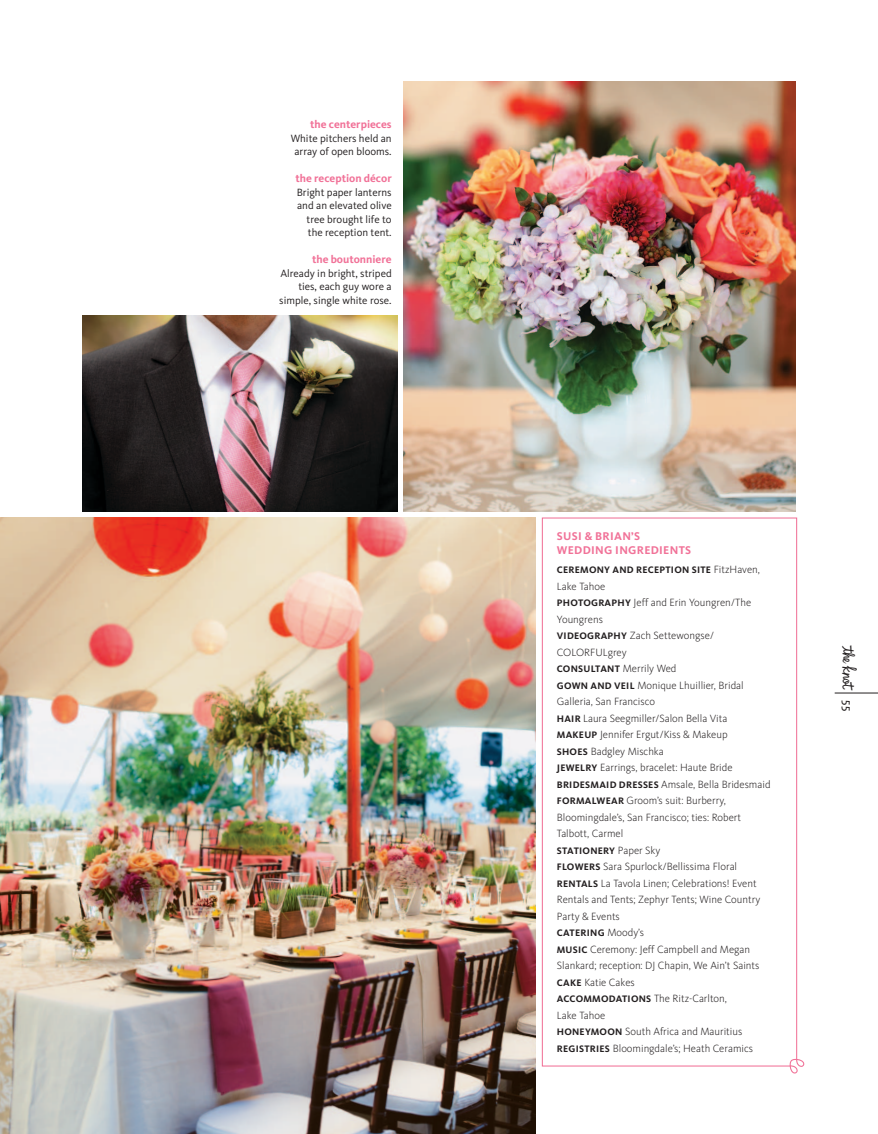
<style>
.page{position:relative;width:878px;height:1134px;background:#fff}
.page>*{position:absolute;margin:0;border:0;box-sizing:border-box;transform-origin:0 0}
.t1{font:18px "The Knot Logo PS Small Below 36 pt";color:#231f20}
.t2{font:12px "Kievit Book SC";color:#231f20}
.t3{font:700 11.7px/13.5px "Kievit";letter-spacing:.025em;color:#f17298}
.t4{font:700 11.25px "Kievit";color:#f17298}
.t5{font:300 10.8px/16.5px "Kievit";color:#231f20}
.t6{font:10.8px/13.5px "Kievit";color:#231f20;text-align:right}
.t7{font:700 9.75px "Kievit";letter-spacing:.025em;color:#231f20}
.s1{font-weight:300;font-size:10.8px}
.s2{font-weight:700;font-size:9.75px}
</style>
<div class="page">
<hr style="left:834px;top:693px;width:44px;height:1px;background:#231f20">
<svg style="left:541px;top:517px;width:256px;height:550px"></svg>
<svg style="left:789px;top:1059px;width:15px;height:15px"></svg>
<img style="left:0;top:517px;width:536px;height:617px">
<img style="left:82px;top:316px;width:316px;height:195px">
<img style="left:404px;top:81px;width:391px;height:430px">
<p class="t4" style="left:310px;top:118px;width:83px">THE CENTERPIECES</p>
<p class="t6" style="left:291px;top:131px;width:102px;text-align:center">White pitchers held an array of open blooms.</p>
<p class="t4" style="left:295px;top:172px;width:98px">THE RECEPTION DÉCOR</p>
<p class="t6" style="left:297px;top:185px;width:96px">Bright paper lanterns and an elevated olive tree brought life to the reception tent.</p>
<p class="t4" style="left:312px;top:253px;width:81px">THE BOUTONNIERE</p>
<p class="t6" style="left:279px;top:266px;width:114px">Already in bright, striped ties, each guy wore a simple, single white rose.</p>
<p class="t3" style="left:557px;top:529px;width:84px">SUSI &amp; BRIAN’S<br>WEDDING</p>
<p class="t3" style="left:615px;top:543px;width:8px">INGREDIEN</p>
<p class="t3" style="left:678px;top:543px;width:13px">TS</p>
<p class="t7" style="left:557px;top:564px;width:205px">CEREMONY AND RECEPTION SITE <span class="s1">FitzHaven,</span></p>
<p class="t5" style="left:557px;top:578px;width:196px">Lake Tahoe<br><span class="s2">PHOTOGRAPHY</span> Jeff and Erin Youngren/The<br>Youngrens<br><span class="s2">VIDEOGRAPHY</span> Zach Settewongse/<br>COLORFULgrey</p>
<p class="t7" style="left:557px;top:663px;width:121px">CONSULTANT <span class="s1">Merrily Wed</span></p>
<p class="t5" style="left:557px;top:677px;width:215px"><span class="s2">GOWN AND VEIL</span> Monique Lhuillier, Bridal Galleria, San Francisco<br><span class="s2">HAIR</span> Laura Seegmiller/Salon Bella Vita <span class="s2">MAKEUP</span> Jennifer Ergut/Kiss &amp; Makeup<br><span class="s2">SHOES</span> Badgley Mischka<br><span class="s2">JEWELRY</span> Earrings, bracelet: Haute Bride <span class="s2">BRIDESMAID DRESSES</span> Amsale, Bella Bridesmaid <span class="s2">FORMALWEAR</span> Groom’s suit: Burberry, Bloomingdale’s, San Francisco; ties: Robert Talbott, Carmel</p>
<p class="t7" style="left:557px;top:844px;width:105px">STATIONERY <span class="s1">Paper Sky</span></p>
<p class="t5" style="left:557px;top:858px;width:205px"><span class="s2">FLOWERS</span> Sara Spurlock/Bellissima Floral <span class="s2">RENTALS</span> La Tavola Linen; Celebrations! Event Rentals and Tents; Zephyr Tents; Wine Country Party &amp; Events</p>
<p class="t7" style="left:557px;top:927px;width:89px">CAT ERING <span class="s1">Moody’s</span></p>
<p class="t5" style="left:557px;top:941px;width:204px"><span class="s2">MUSIC</span> Ceremony: Jeff Campbell and Megan<br>Slankard; reception: DJ Chapin, We Ain’t Saints<br><span class="s2">CAKE</span> Katie Cakes</p>
<p class="t7" style="left:557px;top:993px;width:8px">ACC</p>
<p class="t5" style="left:557px;top:990px;width:198px;text-indent:19px"><span class="s2">OMMODATIONS</span> The Ritz-Carlton,<br>Lake Tahoe<br><span class="s2">H ONEYMOON</span> South Africa and Mauritius<br><span class="s2">REGISTRIES</span> Bloomingdale’s; Heath Ceramics</p>
<h1 class="t1" style="left:859px;top:645px;width:47px;rotate:90deg">K</h1>
<p class="t2" style="left:853px;top:700px;width:12px;rotate:90deg">55</p>
</div>
